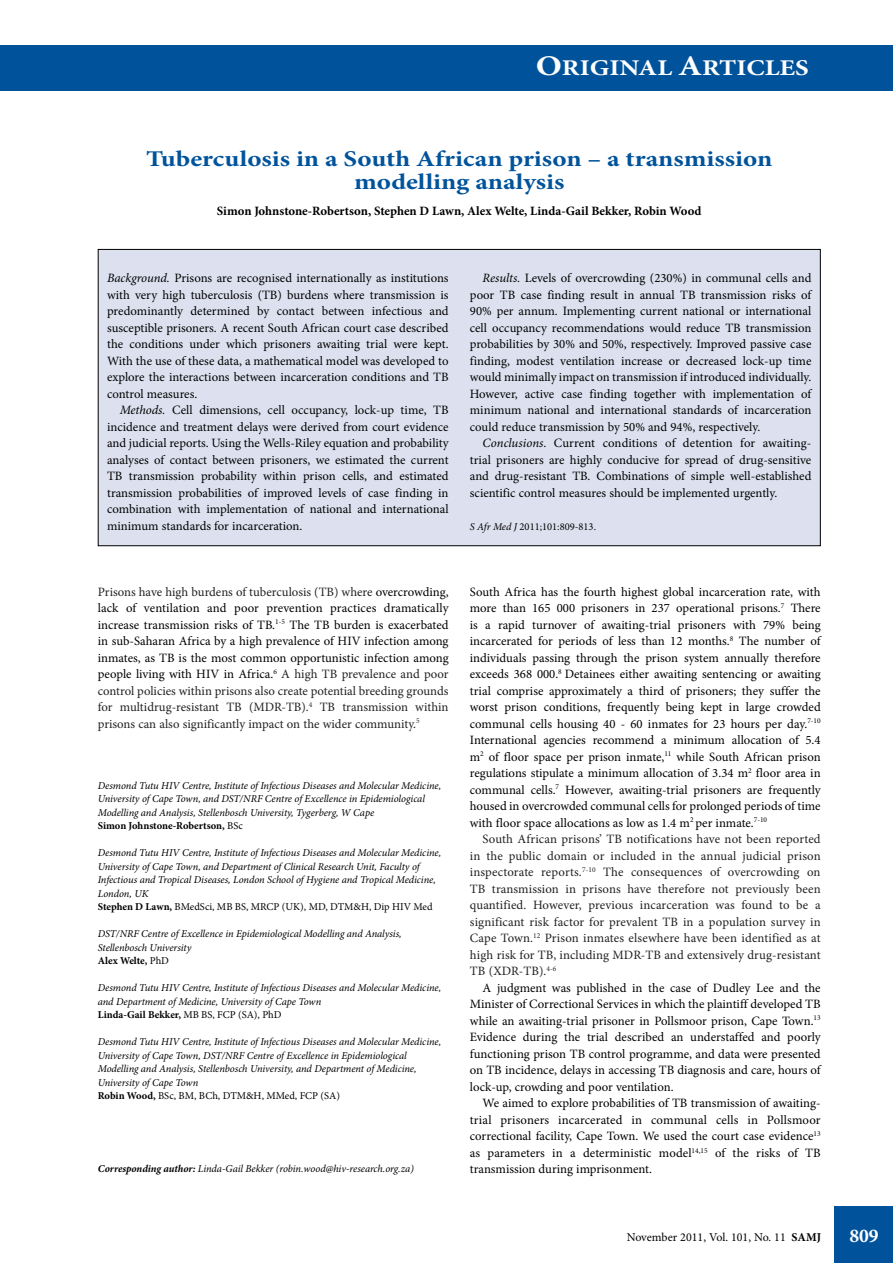
<style>
.page{position:relative;width:893px;height:1263px;background:#fff}
.page>*{position:absolute;margin:0;border:0;box-sizing:border-box;transform-origin:0 0}
.t1{font:700 22.5px/22.5px "Minion Pro";color:#00539b;text-align:center;scale:1.2 1}
.t2{font:700 22.5px "Minion Pro";color:#fff;scale:1.2 1}
.t3{font:700 19.5px "Minion Pro";color:#fff}
.t4{font:12.75px/16.5px "Minion Pro";color:#000;text-align:justify}
.t5{font:12.75px/16.5px "Minion Pro";letter-spacing:.01em;color:#232020;text-align:justify}
.t6{font:700 12.75px "Minion Pro";letter-spacing:-.005em;color:#000}
.t7{font:12px "Minion Pro";color:#000}
.t8{font:italic 10.5px/13.5px "Minion Pro";letter-spacing:-.005em;color:#000}
.t9{font:10.5px "Minion Pro";color:#000}
.s1{font-size:28.5px}
.s2{font-style:italic}
.s3{color:#232020}
.s4{font-weight:700;font-style:normal}
.s5{font-style:normal}
.s6{font-weight:700}
</style>
<div class="page">
<div style="left:834px;top:1206px;width:59px;height:57px;background:#00539b"></div>
<div style="left:0;top:45px;width:893px;height:45px;background:#00539b"></div>
<div style="left:98px;top:249px;width:722px;height:297px;background:#dde1ef"></div>
<h1 class="t2" style="left:536px;top:52px;width:229px"><span class="s1">O</span>RIGINAL <span class="s1">A</span>RTICLES</h1>
<h1 class="t1" style="left:146px;top:148px;width:523px">Tuberculosis in a South African prison – a transmission modelling analysis</h1>
<p class="t6" style="left:217px;top:202px;width:486px">Simon Johnstone-Robertson, Stephen D Lawn, Alex Welte, Linda-Gail Bekker, Robin Wood</p>
<p class="t4" style="left:107px;top:270px;width:343px"><span class="s2">Background.</span> Prisons are recognised internationally as institutions with very high tuberculosis (TB) burdens where transmission is predominantly determined by contact between infectious and susceptible prisoners. A recent South African court case described the conditions under which prisoners awaiting trial were kept.<br>With the use of these data, a mathematical model was developed to explore the interactions between incarceration conditions and TB control measures.</p>
<p class="t4" style="left:107px;top:402px;width:343px;text-indent:13px"><span class="s2">Methods.</span> Cell dimensions, cell occupancy, lock-up time, TB incidence and treatment delays were derived from court evidence and judicial reports. Using the Wells-Riley equation and probability analyses of contact between prisoners, we estimated the current TB transmission probability within prison cells, and estimated transmission probabilities of improved levels of case finding in combination with implementation of national and international minimum standards for incarceration.</p>
<p class="t4" style="left:470px;top:270px;width:343px;text-indent:13px"><span class="s2">Results.</span> Levels of overcrowding (230%) in communal cells and poor TB case finding result in annual TB transmission risks of 90% per annum. Implementing current national or international cell occupancy recommendations would reduce TB transmission probabilities by 30% and 50%, respectively. Improved passive case finding, modest ventilation increase or decreased lock-up time would minimally impact on transmission if introduced individually.<br>However, active case finding together with implementation of minimum national and international standards of incarceration could reduce transmission by 50% and 94%, respectively.</p>
<p class="t4" style="left:470px;top:435px;width:343px;text-indent:13px"><span class="s2">Conclusions.</span> Current conditions of detention for awaiting&shy;trial prisoners are highly conducive for spread of drug-sensitive and drug-resistant TB. Combinations of simple well-established scientific control measures should be implemented urgently.</p>
<p class="t9" style="left:470px;top:519px;width:128px"><span class="s2">S Afr Med J</span> 2011;101:809-813.</p>
<p class="t4" style="left:98px;top:583px;width:352px"><span class="s3">Prisons have high burdens of tuberculosis (TB) where</span> overcrowding, lack of ventilation and poor prevention practices dramatically increase transmission risks of TB.<sup>1-5</sup> The TB burden is exacerbated in sub-Saharan Africa by a high prevalence of HIV infection among inmates, as TB is the most common opportunistic infection among people living with HIV in Africa.<sup>6</sup> <span class="s3">A high TB prevalence and poor control policies within prisons also create potential breeding grounds for multidrug-resistant TB (MDR-TB).</span><sup>4</sup> <span class="s3">TB transmission within prisons can also significantly impact on the wider community.</span><sup>5</sup></p>
<p class="t4" style="left:470px;top:583px;width:352px">South Africa has the fourth highest global incarceration rate, with more than 165 000 prisoners in 237 operational prisons.<sup>7</sup> There is a rapid turnover of awaiting-trial prisoners with 79% being incarcerated for periods of less than 12 months.<sup>8</sup> The number of individuals passing through the prison system annually therefore exceeds 368 000.<sup>8</sup> Detainees either awaiting sentencing or awaiting trial comprise approximately a third of prisoners; they suffer the worst prison conditions, frequently being kept in large crowded communal cells housing 40 - 60 inmates for 23 hours per day.<sup>7-10<br></sup>International agencies recommend a minimum allocation of 5.4 m<sup>2</sup> of floor space per prison inmate,<sup>11</sup> while South African prison regulations stipulate a minimum allocation of 3.34 m<sup>2</sup> floor area in communal cells.<sup>7</sup> However, awaiting-trial prisoners are frequently housed in overcrowded communal cells for prolonged periods of time with floor space allocations as low as 1.4 m<sup>2</sup> per inmate.<sup>7-10</sup></p>
<p class="t5" style="left:470px;top:831px;width:352px;text-indent:13px">South African prisons’ TB notifications have not been reported in the public domain or included in the annual judicial prison inspectorate reports.<sup>7-10</sup> The consequences of overcrowding on TB transmission in prisons have therefore not previously been quantified. However, previous incarceration was found to be a significant risk factor for prevalent TB in a population survey in Cape Town.<sup>12</sup> Prison inmates elsewhere have been identified as at high risk for TB, including MDR-TB and extensively drug-resistant TB (XDR-TB).<sup>4-6</sup></p>
<p class="t4" style="left:470px;top:979px;width:352px;text-indent:13px">A judgment was published in the case of Dudley Lee and the Minister of Correctional Services in which the plaintiff developed TB while an awaiting-trial prisoner in Pollsmoor prison, Cape Town.<sup>13<br></sup>Evidence during the trial described an understaffed and poorly functioning prison TB control programme, and data were presented on TB incidence, delays in accessing TB diagnosis and care, hours of lock-up, crowding and poor ventilation.</p>
<p class="t4" style="left:470px;top:1095px;width:352px;text-indent:13px">We aimed to explore probabilities of TB transmission of awaiting&shy;trial prisoners incarcerated in communal cells in Pollsmoor correctional facility, Cape Town. We used the court case evidence<sup>13 </sup>as parameters in a deterministic model<sup>14,15</sup> of the risks of TB transmission during imprisonment.</p>
<p class="t8" style="left:98px;top:778px;width:345px">Desmond Tutu HIV Centre, Institute of Infectious Diseases and Molecular Medicine, University of Cape Town, and DST/NRF Centre of Excellence in Epidemiological Modelling and Analysis, Stellenbosch University, Tygerberg, W Cape<br><span class="s4">Simon Johnstone-Robertson,</span> <span class="s5">BSc</span></p>
<p class="t8" style="left:98px;top:846px;width:345px">Desmond Tutu HIV Centre, Institute of Infectious Diseases and Molecular Medicine, University of Cape Town, and Department of Clinical Research Unit, Faculty of Infectious and Tropical Diseases, London School of Hygiene and Tropical Medicine, London, UK<br><span class="s4">Stephen D Lawn,</span> <span class="s5">BMedSci, MB BS, MRCP (UK), MD, DTM&amp;H, Dip HIV Med</span></p>
<p class="t8" style="left:98px;top:927px;width:305px">DST/NRF Centre of Excellence in Epidemiological Modelling and Analysis,<br>Stellenbosch University<br><span class="s4">Alex Welte,</span> <span class="s5">PhD</span></p>
<p class="t8" style="left:98px;top:981px;width:345px">Desmond Tutu HIV Centre, Institute of Infectious Diseases and Molecular Medicine, and Department of Medicine, University of Cape Town<br><span class="s4">Linda-Gail Bekker,</span> <span class="s5">MB BS, FCP (SA), PhD</span></p>
<p class="t8" style="left:98px;top:1035px;width:345px">Desmond Tutu HIV Centre, Institute of Infectious Diseases and Molecular Medicine, University of Cape Town, DST/NRF Centre of Excellence in Epidemiological Modelling and Analysis, Stellenbosch University, and Department of Medicine, University of Cape Town<br><span class="s4">Robin Wood,</span> <span class="s5">BSc, BM, BCh, DTM&amp;H, MMed, FCP (SA)</span></p>
<p class="t8" style="left:98px;top:1162px;width:318px"><span class="s6">Corresponding author:</span> Linda-Gail Bekker (robin.wood@hiv-research.org.za)</p>
<p class="t7" style="left:627px;top:1229px;width:196px">November 2011, Vol. 101, No. 11 <span class="s6">SAMJ</span></p>
<h2 class="t3" style="left:849px;top:1222px;width:31px">809</h2>
</div>
